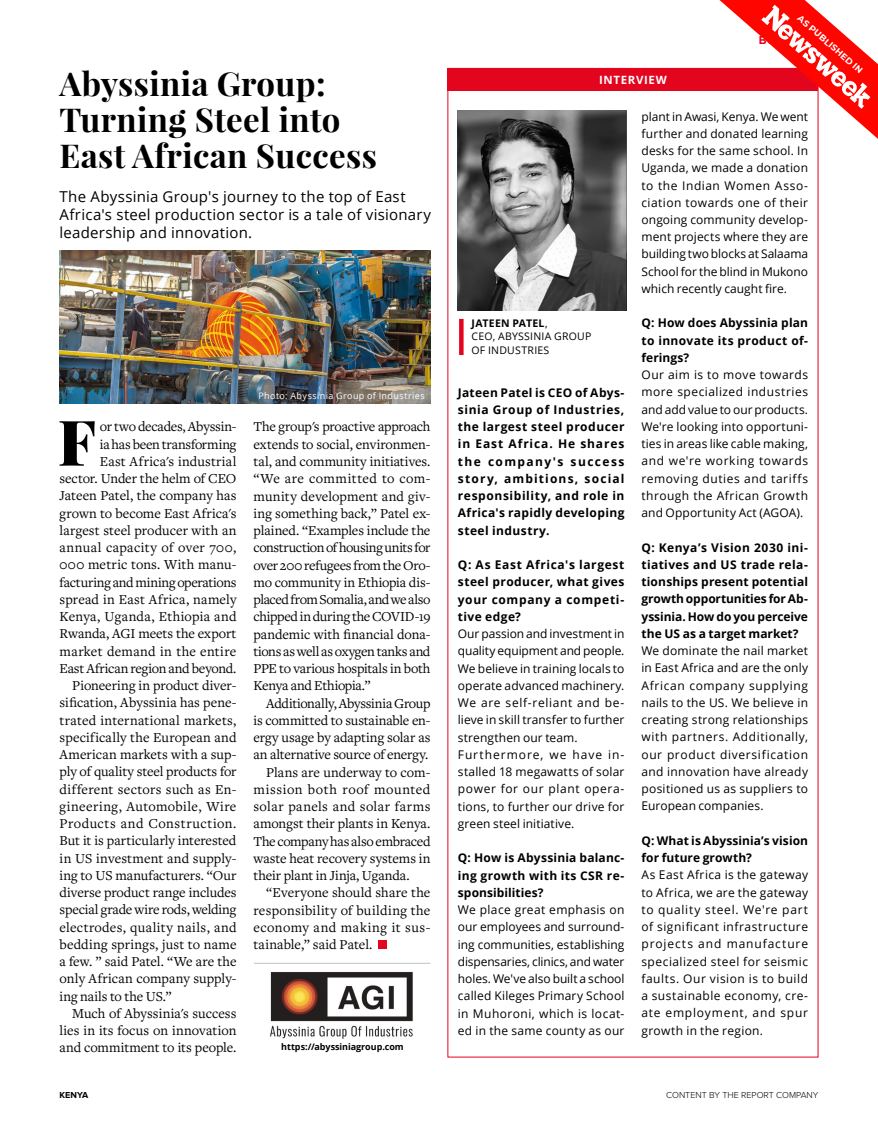
<style>
.page{position:relative;width:878px;height:1134px;background:#fff}
.page>*{position:absolute;margin:0;border:0;box-sizing:border-box;transform-origin:0 0}
.t1{font:900 62.85px "Playfair Display";color:#000}
.t2{font:700 33px/36px "Playfair Display";letter-spacing:.01em;color:#000}
.t3{font:15px/18px "Open Sans";letter-spacing:.015em;color:#000}
.t4{font:14.25px/17.2px "Freight Text Pro";letter-spacing:.005em;color:#000;text-align:justify}
.t5{font:14.25px "Freight Text Pro";letter-spacing:-.015em;color:#000}
.t6{font:14.25px "Freight Text Pro";letter-spacing:.025em;color:#000}
.t7{font:14.25px "Freight Text Pro";letter-spacing:.035em;color:#000}
.t8{font:14.25px "Freight Text Pro";letter-spacing:-.02em;color:#000}
.t9{font:14.25px "Freight Text Pro";letter-spacing:-.025em;color:#000}
.t10{font:14.25px "Freight Text Pro";letter-spacing:.03em;color:#000}
.t11{font:12px/17.2px "Open Sans";letter-spacing:.015em;color:#000;text-align:justify}
.t12{font:700 12px/17.2px "Open Sans";letter-spacing:.025em;color:#000;text-align:justify}
.t13{font:700 12px/17.2px "Open Sans";letter-spacing:.005em;color:#000}
.t14{font:700 11.4px "Open Sans";letter-spacing:.06em;color:#fff}
.t15{font:10.5px/13.5px "Open Sans";letter-spacing:.025em;color:#000}
.t16{font:9px "Open Sans";letter-spacing:.045em;color:#fff}
.t17{font:700 9px "Open Sans";letter-spacing:-.005em;color:#000}
.t18{font:300 9px "Proxima Nova";color:#000}
.t19{font:700 9px "Proxima Nova";color:#000}
.t20{font:700 8.7px "Montserrat";color:#fff}
.s1{font-weight:700}
</style>
<div class="page">
<div style="left:378px;top:940px;width:9px;height:9px;background:#e3051e"></div>
<div style="left:447px;top:68px;width:371px;height:23px;background:#e3051e"></div>
<img style="left:60px;top:250px;width:370px;height:154px">
<hr style="left:254px;top:963px;width:176px;height:1px;background:#c1c2c1">
<img style="left:270px;top:971px;width:143px;height:68px">
<svg style="left:459px;top:319px;width:4px;height:36px"></svg>
<img style="left:458px;top:111px;width:168px;height:199px">
<svg style="left:719px;top:0;width:159px;height:139px"></svg>
<h2 class="t2" style="left:60px;top:66px;width:319px">Abyssinia Group:<br>Turning Steel into<br>East African Success</h2>
<p class="t3" style="left:60px;top:187px;width:373px">The Abyssinia Group's journey to the top of East<br>Africa's steel production sector is a tale of visionary leadership and innovation.</p>
<h1 class="t1" style="left:58px;top:402px;width:40px">F</h1>
<p class="t5" style="left:100px;top:417px;width:138px">or two decades, Abyssin-</p>
<p class="t5" style="left:100px;top:435px;width:138px">ia has been transforming</p>
<p class="t4" style="left:100px;top:452px;width:138px">East Africa's industrial</p>
<p class="t5" style="left:60px;top:469px;width:178px">sector. Under the helm of CEO</p>
<p class="t4" style="left:60px;top:487px;width:178px">Jateen Patel, the company has</p>
<p class="t4" style="left:60px;top:504px;width:178px">grown to become East Africa's</p>
<p class="t4" style="left:60px;top:521px;width:178px">largest steel producer with an</p>
<p class="t6" style="left:60px;top:538px;width:178px">annual capacity of over 700,</p>
<p class="t4" style="left:60px;top:556px;width:178px">000 metric tons. With manu-</p>
<p class="t5" style="left:60px;top:573px;width:178px">facturing and mining operations</p>
<p class="t4" style="left:60px;top:590px;width:178px">spread in East Africa, namely</p>
<p class="t4" style="left:60px;top:607px;width:178px">Kenya, Uganda, Ethiopia and</p>
<p class="t4" style="left:60px;top:625px;width:178px">Rwanda, AGI meets the export</p>
<p class="t4" style="left:60px;top:642px;width:178px">market demand in the entire</p>
<p class="t4" style="left:60px;top:659px;width:178px">East African region and beyond.</p>
<p class="t4" style="left:72px;top:676px;width:166px">Pioneering in product diver-</p>
<p class="t4" style="left:60px;top:694px;width:178px">sification, Abyssinia has pene-</p>
<p class="t4" style="left:60px;top:711px;width:178px">trated international markets,</p>
<p class="t4" style="left:60px;top:728px;width:178px">specifically the European and</p>
<p class="t4" style="left:60px;top:745px;width:178px">American markets with a sup-</p>
<p class="t5" style="left:60px;top:762px;width:178px">ply of quality steel products for</p>
<p class="t4" style="left:60px;top:780px;width:178px">different sectors such as En-</p>
<p class="t6" style="left:60px;top:797px;width:178px">gineering, Automobile, Wire</p>
<p class="t7" style="left:60px;top:814px;width:178px">Products and Construction.</p>
<p class="t4" style="left:60px;top:832px;width:178px">But it is particularly interested</p>
<p class="t4" style="left:60px;top:849px;width:178px">in US investment and supply-</p>
<p class="t4" style="left:60px;top:866px;width:178px">ing to US manufacturers. “Our</p>
<p class="t4" style="left:60px;top:883px;width:178px">diverse product range includes</p>
<p class="t4" style="left:60px;top:901px;width:178px">special grade wire rods, welding</p>
<p class="t6" style="left:60px;top:918px;width:178px">electrodes, quality nails, and</p>
<p class="t4" style="left:60px;top:935px;width:178px">bedding springs, just to name</p>
<p class="t4" style="left:60px;top:953px;width:178px">a few. ” said Patel. “We are the</p>
<p class="t4" style="left:60px;top:970px;width:178px">only African company supply-</p>
<p class="t4" style="left:60px;top:987px;width:114px">ing nails to the US.”</p>
<p class="t4" style="left:72px;top:1004px;width:166px">Much of Abyssinia's success</p>
<p class="t4" style="left:60px;top:1022px;width:178px">lies in its focus on innovation</p>
<p class="t5" style="left:60px;top:1039px;width:178px">and commitment to its people.</p>
<p class="t16" style="left:258px;top:389px;width:168px">Photo: Abyssinia Group of Industries</p>
<p class="t4" style="left:253px;top:418px;width:178px">The group's proactive approach extends to social, environmen&shy;tal, and community initiatives. “We are committed to com&shy;munity development and giv&shy;ing something back,” Patel ex&shy;plained. “Examples include the construction of housing units for over 200 refugees from the Oro&shy;mo community in Ethiopia dis&shy;placed from Somalia, and we also chipped in during the COVID-19 pandemic with financial dona&shy;tions as well as oxygen tanks and PPE to various hospitals in both Kenya and Ethiopia.”</p>
<p class="t8" style="left:266px;top:694px;width:166px">Additionally, Abyssinia Group</p>
<p class="t5" style="left:253px;top:711px;width:178px">is committed to sustainable en-</p>
<p class="t4" style="left:253px;top:728px;width:178px">ergy usage by adapting solar as</p>
<p class="t5" style="left:253px;top:745px;width:176px">an alternative source of energy.</p>
<p class="t4" style="left:266px;top:763px;width:166px">Plans are underway to com-</p>
<p class="t7" style="left:253px;top:780px;width:178px">mission both roof mounted</p>
<p class="t10" style="left:253px;top:797px;width:178px">solar panels and solar farms</p>
<p class="t4" style="left:253px;top:815px;width:178px">amongst their plants in Kenya.</p>
<p class="t9" style="left:253px;top:832px;width:178px">The company has also embraced</p>
<p class="t4" style="left:253px;top:849px;width:178px">waste heat recovery systems in</p>
<p class="t4" style="left:253px;top:866px;width:158px">their plant in Jinja, Uganda.</p>
<p class="t4" style="left:266px;top:884px;width:166px">“Everyone should share the</p>
<p class="t4" style="left:253px;top:901px;width:178px">responsibility of building the</p>
<p class="t7" style="left:253px;top:918px;width:178px">economy and making it sus-</p>
<p class="t4" style="left:253px;top:935px;width:120px">tainable,” said Patel.</p>
<p class="t17" style="left:281px;top:1041px;width:124px">https://abyssiniagroup.com</p>
<p class="t14" style="left:599px;top:72px;width:69px">INTERVIEW</p>
<p class="t20" style="left:802px;top:12px;width:85px;rotate:41deg">AS PUBLISHED IN</p>
<p class="t15" style="left:471px;top:316px;width:121px"><span class="s1">JATEEN PATEL</span>,<br>CEO, ABYSSINIA GROUP<br>OF INDUSTRIES</p>
<p class="t12" style="left:458px;top:383px;width:168px">Jateen Patel is CEO of Abys&shy;sinia Group of Industries, the largest steel producer in East Africa. He shares the company's success story, ambitions, social responsibility, and role in Africa's rapidly developing steel industry.</p>
<p class="t12" style="left:458px;top:556px;width:168px">Q: As East Africa's largest steel producer, what gives your company a competi&shy;tive edge?</p>
<p class="t11" style="left:458px;top:625px;width:168px;text-align:left">Our passion and investment in quality equipment and people.<br>We believe in training locals to operate advanced machinery.<br>We are self-reliant and be&shy;lieve in skill transfer to further strengthen our team.<br>Furthermore, we have in&shy;stalled 18 megawatts of solar power for our plant opera&shy;tions, to further our drive for green steel initiative.</p>
<p class="t12" style="left:458px;top:849px;width:168px">Q: How is Abyssinia balanc&shy;ing growth with its CSR re&shy;sponsibilities?</p>
<p class="t11" style="left:458px;top:901px;width:168px">We place great emphasis on our employees and surround&shy;ing communities, establishing dispensaries, clinics, and water holes. We've also built a school called Kileges Primary School in Muhoroni, which is locat&shy;ed in the same county as our</p>
<p class="t11" style="left:641px;top:107px;width:168px">plant in Awasi, Kenya. We went further and donated learning desks for the same school. In Uganda, we made a donation to the Indian Women Asso&shy;ciation towards one of their ongoing community develop&shy;ment projects where they are building two blocks at Salaama School for the blind in Mukono which recently caught fire.</p>
<p class="t12" style="left:641px;top:314px;width:168px">Q: How does Abyssinia plan to innovate its product of&shy;ferings?</p>
<p class="t11" style="left:641px;top:366px;width:168px">Our aim is to move towards more specialized industries and add value to our products.<br>We're looking into opportuni&shy;ties in areas like cable making, and we're working towards removing duties and tariffs through the African Growth and Opportunity Act (AGOA).</p>
<p class="t12" style="left:641px;top:538px;width:168px">Q: Kenya’s Vision 2030 ini&shy;tiatives and US trade rela&shy;tionships present potential growth opportunities for Ab&shy;yssinia. How do you perceive the US as a target market?</p>
<p class="t11" style="left:641px;top:642px;width:168px">We dominate the nail market in East Africa and are the only African company supplying nails to the US. We believe in creating strong relationships with partners. Additionally, our product diversification and innovation have already positioned us as suppliers to European companies.</p>
<p class="t13" style="left:641px;top:832px;width:168px">Q: What is Abyssinia’s vision for future growth?</p>
<p class="t11" style="left:641px;top:866px;width:168px">As East Africa is the gateway to Africa, we are the gateway to quality steel. We're part of significant infrastructure projects and manufacture specialized steel for seismic faults. Our vision is to build a sustainable economy, cre&shy;ate employment, and spur growth in the region.</p>
<p class="t19" style="left:60px;top:1089px;width:30px">KENYA</p>
<p class="t18" style="left:666px;top:1091px;width:154px">CONTENT BY THE REPORT COMPANY</p>
</div>
